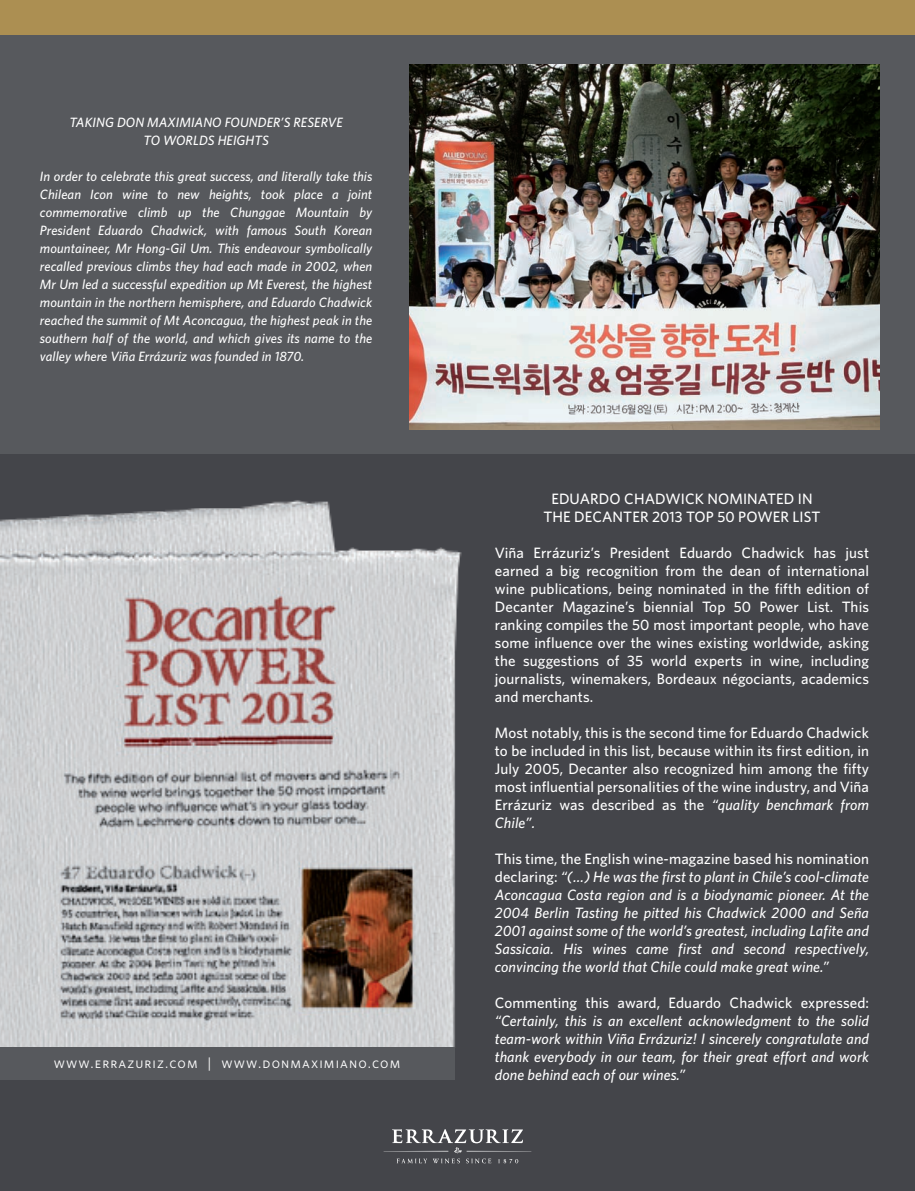
<style>
.page{position:relative;width:915px;height:1191px;background:#fff}
.page>*{position:absolute;margin:0;border:0;box-sizing:border-box;transform-origin:0 0}
.t1{font:500 15px/18px "Whitney";letter-spacing:.005em;color:#fff;text-align:justify}
.t2{font:italic 500 15px/18px "Whitney";letter-spacing:.005em;color:#fff;text-align:justify}
.t3{font:14.7px "Whitney Book SC";letter-spacing:.075em;color:#fff}
.t4{font:italic 500 13.5px/18px "Whitney";letter-spacing:.005em;color:#fff;text-align:center}
.s1{font-style:italic}
.s2{font-style:normal}
</style>
<div class="page">
<div style="left:0;top:0;width:914px;height:1191px;background:#44454a"></div>
<hr style="left:383px;top:1150px;width:65px;height:1px;background:#fff">
<hr style="left:466px;top:1150px;width:65px;height:1px;background:#fff">
<svg style="left:392px;top:1129px;width:130px;height:34px"></svg>
<div style="left:0;top:34px;width:913px;height:420px;background:#57595d"></div>
<img style="left:409px;top:64px;width:470px;height:365px">
<img style="left:0;top:500px;width:462px;height:547px">
<div style="left:0;top:1047px;width:454px;height:32px;background:#57595d"></div>
<div style="left:0;top:0;width:913px;height:34px;background:#ac8f52"></div>
<p class="t4" style="left:69px;top:113px;width:275px">TAKING DON MAXIMIANO FOUNDER’S RESERVE<br>TO WORLDS HEIGHTS</p>
<p class="t4" style="left:40px;top:167px;width:334px;text-align:justify">In order to celebrate this great success, and literally take this Chilean Icon wine to new heights, took place a joint commemorative climb up the Chunggae Mountain by President Eduardo Chadwick, with famous South Korean mountaineer, Mr Hong-Gil Um. This endeavour symbolically recalled previous climbs they had each made in 2002, when Mr Um led a successful expedition up Mt Everest, the highest mountain in the northern hemisphere, and Eduardo Chadwick reached the summit of Mt Aconcagua, the highest peak in the southern half of the world, and which gives its name to the valley where Viña Errázuriz was founded in 1870.</p>
<p class="t3" style="left:54px;top:1054px;width:348px">www.errazuriz.com | www.donmaximiano.com</p>
<p class="t1" style="left:543px;top:489px;width:278px;text-align:center">EDUARDO CHADWICK NOMINATED IN<br>THE DECANTER 2013 TOP 50 POWER LIST</p>
<p class="t1" style="left:494px;top:543px;width:375px">Viña Errázuriz’s President Eduardo Chadwick has just earned a big recognition from the dean of international wine publications, being nominated in the fifth edition of Decanter Magazine’s biennial Top 50 Power List. This ranking compiles the 50 most important people, who have some influence over the wines existing worldwide, asking the suggestions of 35 world experts in wine, including journalists, winemakers, Bordeaux négociants, academics and merchants.</p>
<p class="t1" style="left:494px;top:723px;width:375px">Most notably, this is the second time for Eduardo Chadwick to be included in this list, because within its first edition, in July 2005, Decanter also recognized him among the fifty most influential personalities of the wine industry, and Viña Errázuriz was described as the <span class="s1">“quality benchmark from Chile”.</span></p>
<p class="t2" style="left:494px;top:849px;width:375px"><span class="s2">This time, the English wine-magazine based his nomination declaring:</span> “(…) He was the first to plant in Chile’s cool-climate Aconcagua Costa region and is a biodynamic pioneer. At the 2004 Berlin Tasting he pitted his Chadwick 2000 and Seña 2001 against some of the world’s greatest, including Lafite and Sassicaia. His wines came first and second respectively, convincing the world that Chile could make great wine.”</p>
<p class="t1" style="left:494px;top:993px;width:375px">Commenting this award, Eduardo Chadwick expressed:</p>
<p class="t2" style="left:494px;top:1011px;width:375px">“Certainly, this is an excellent acknowledgment to the solid team-work within Viña Errázuriz! I sincerely congratulate and thank everybody in our team, for their great effort and work done behind each of our wines.”</p>
</div>
